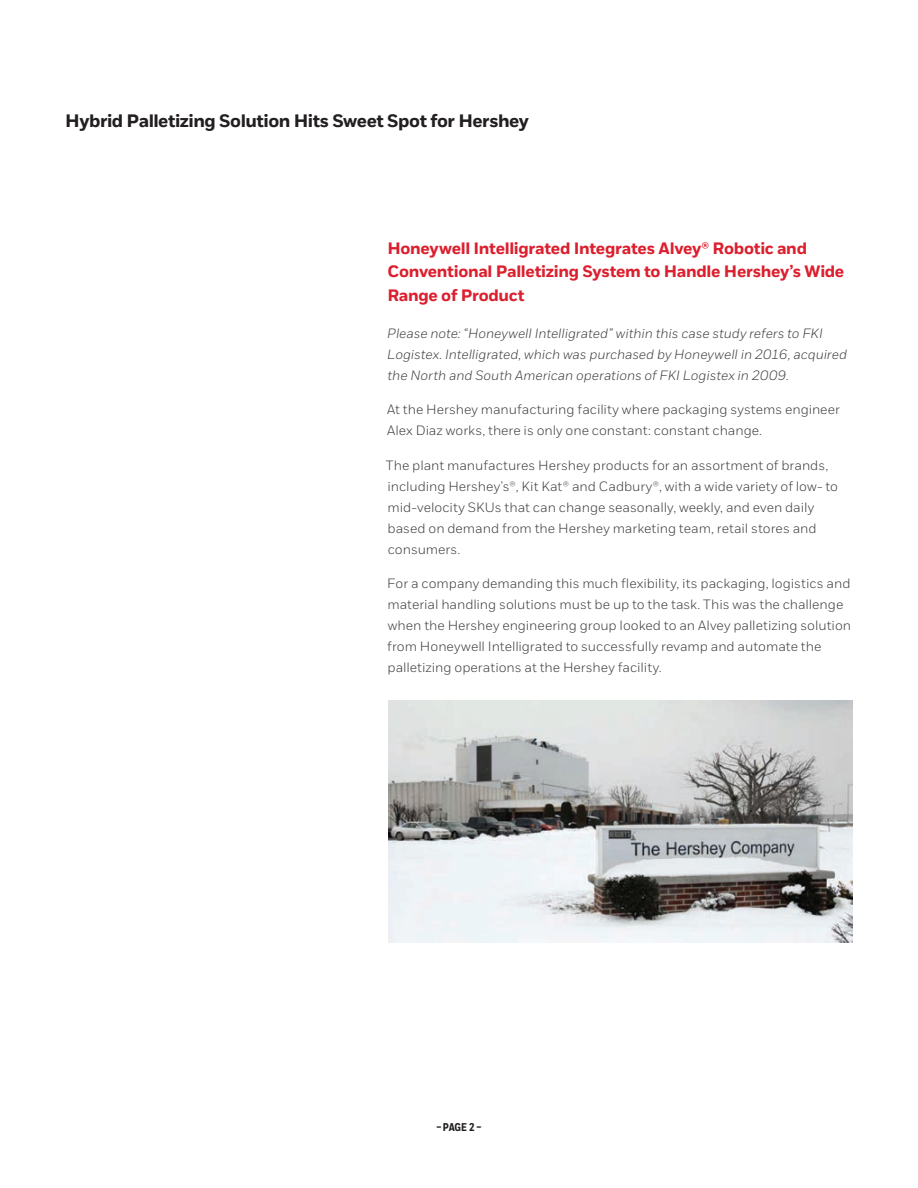
<style>
.page{position:relative;width:918px;height:1188px;background:#fff}
.page>*{position:absolute;margin:0;border:0;box-sizing:border-box;transform-origin:0 0}
.Intro__Body{font:800 18px "Honeywell Sans";letter-spacing:-.03em;color:#231f20}
.Body{font:800 16.5px/22.5px "Honeywell Sans";letter-spacing:-.02em;color:#dc1f2e}
.Body-2{font:13.5px/21px "Honeywell Sans";color:#3e3e3f}
.Body-3{font:italic 13.5px/21px "Honeywell Sans";letter-spacing:-.005em;color:#3e3e3f}
.t1{font:800 11.25px "Honeywell Cond";color:#231f20}
</style>
<div class="page">
<img style="left:388px;top:701px;width:465px;height:241px">
<p class="Intro__Body" style="left:65px;top:109px;width:465px">Hybrid Palletizing Solution Hits Sweet Spot for Hershey</p>
<p class="Body" style="left:387px;top:238px;width:459px">Honeywell Intelligrated Integrates Alvey® Robotic and<br>Conventional Palletizing System to Handle Hershey’s Wide</p>
<p class="Body" style="left:387px;top:284px;width:139px">Range of Product</p>
<p class="Body-3" style="left:387px;top:323px;width:461px">Please note: “Honeywell Intelligrated” within this case study refers to FKI<br>Logistex. Intelligrated, which was purchased by Honeywell in 2016, acquired the North and South American operations of FKI Logistex in 2009.</p>
<p class="Body-2" style="left:387px;top:399px;width:454px">At the Hershey manufacturing facility where packaging systems engineer<br>Alex Diaz works, there is only one constant: constant change.</p>
<p class="Body-2" style="left:386px;top:455px;width:454px">The plant manufactures Hershey products for an assortment of brands, including Hershey’s®, Kit Kat® and Cadbury®, with a wide variety of low- to mid-velocity SKUs that can change seasonally, weekly, and even daily based on demand from the Hershey marketing team, retail stores and consumers.</p>
<p class="Body-2" style="left:387px;top:573px;width:465px">For a company demanding this much flexibility, its packaging, logistics and material handling solutions must be up to the task. This was the challenge when the Hershey engineering group looked to an Alvey palletizing solution from Honeywell Intelligrated to successfully revamp and automate the palletizing operations at the Hershey facility.</p>
<p class="t1" style="left:437px;top:1121px;width:46px">–PAGE 2–</p>
</div>
